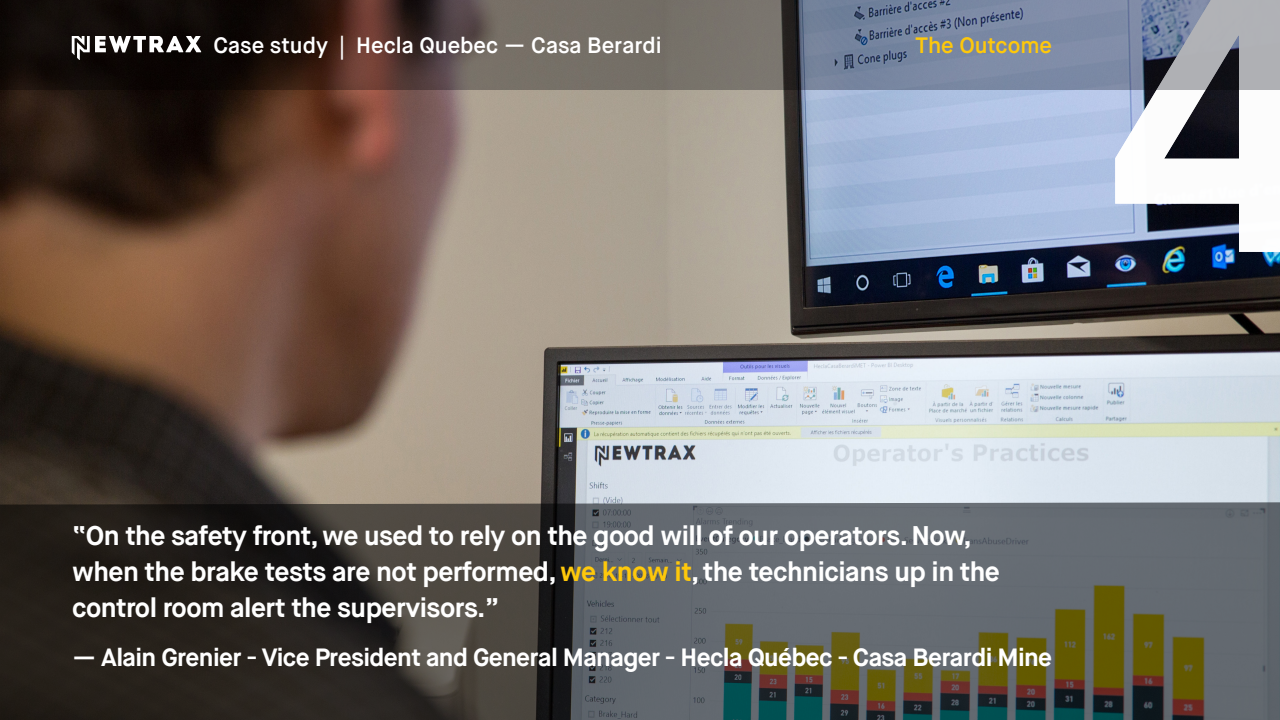
<style>
.page{position:relative;width:1280px;height:720px;background:#fff}
.page>*{position:absolute;margin:0;border:0;box-sizing:border-box;transform-origin:0 0}
.t1{font:700 359.9px "Maison Neue";color:#fff}
.t2{font:700 27px/36px "Maison Neue";letter-spacing:-.02em;color:#fff}
.t3{font:700 25px "Maison Neue";letter-spacing:-.025em;color:#fff}
.t4{font:600 22.3px "Maison Neue";color:#fff}
.t5{font:600 22.3px "Maison Neue";color:#fec80b}
.s1{color:#fec80b}
</style>
<div class="page">
<img style="left:0;top:90px;width:1280px;height:412px">
<svg style="left:0;top:502px;width:1280px;height:218px;background:#484944"></svg>
<svg style="left:0;top:0;width:1280px;height:90px;background:#535158"></svg>
<svg style="left:72px;top:36px;width:129px;height:24px"></svg>
<p class="t4" style="left:213px;top:31px;width:450px">Case study | Hecla Quebec — Casa Berardi</p>
<p class="t5" style="left:915px;top:31px;width:138px">The Outcome</p>
<h1 class="t1" style="left:1108px;top:-102px;width:215px">4</h1>
<p class="t2" style="left:72px;top:518px;width:930px">“On the safety front, we used to rely on the good will of our operators. Now, when the brake tests are not performed, <span class="s1">we know it</span>, the technicians up in the control room alert the supervisors.”</p>
<p class="t3" style="left:72px;top:641px;width:982px">— Alain Grenier - Vice President and General Manager - Hecla Québec - Casa Berardi Mine</p>
</div>
